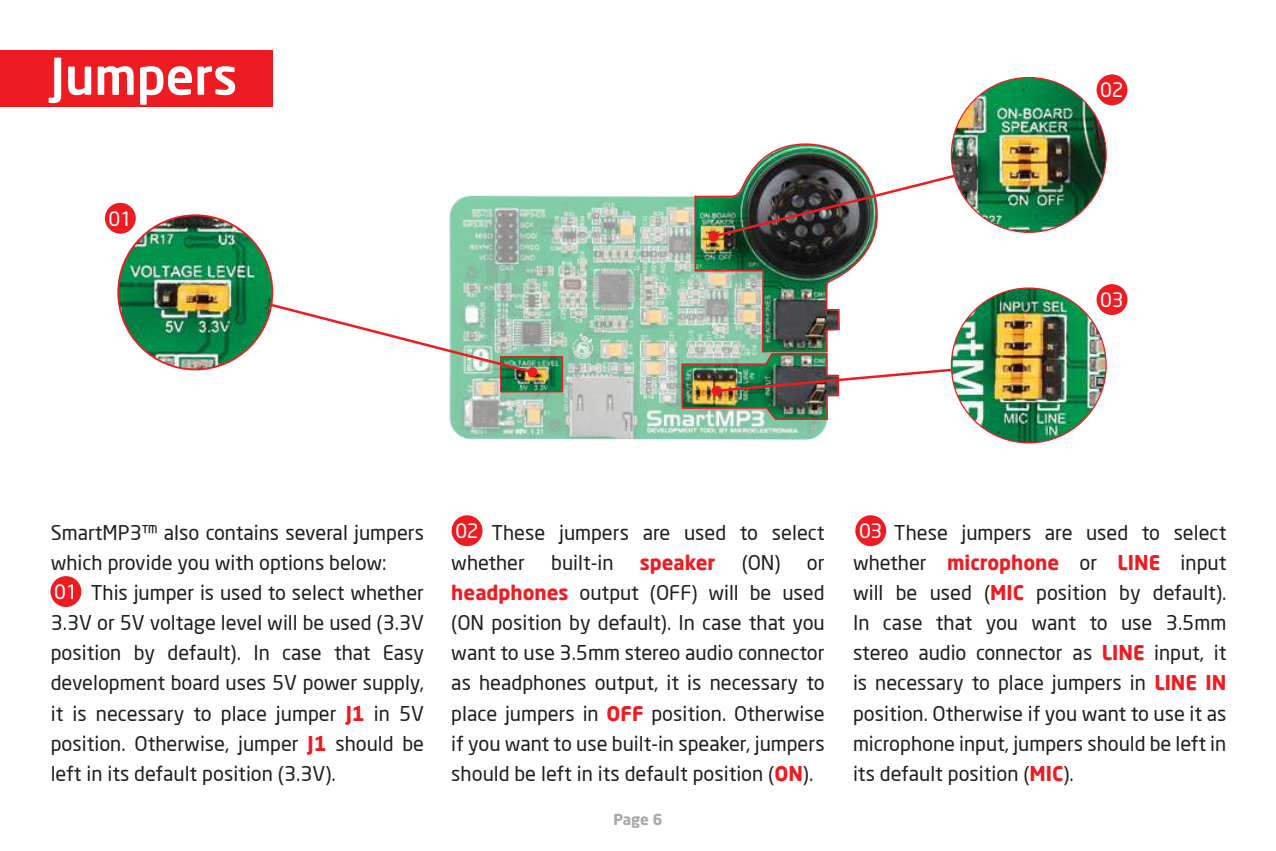
<style>
.page{position:relative;width:1276px;height:851px;background:#fff}
.page>*{position:absolute;margin:0;border:0;box-sizing:border-box;transform-origin:0 0}
.t1{font:500 50px "Neo Sans Pro";color:#fff}
.t2{font:20px/30px "Neo Sans Pro";color:#221e1f;text-align:justify}
.t3{font:700 20px "Neo Sans Pro";color:#ed1c23}
.t4{font:19.5px "Neo Sans";letter-spacing:-.02em;color:#fff}
.t5{font:700 15px "Neo Sans Pro";color:#a7a9ab}
.s1{font-weight:700;color:#ed1c23}
</style>
<div class="page">
<img style="left:449px;top:195px;width:379px;height:245px">
<img style="left:693px;top:143px;width:181px;height:209px">
<img style="left:502px;top:358px;width:59px;height:32px">
<div style="left:500px;top:356px;width:63px;height:36px;border:1px solid #ed1c23"></div>
<img style="left:951px;top:77px;width:155px;height:155px;border-radius:77px">
<img style="left:118px;top:215px;width:154px;height:154px;border-radius:77px">
<img style="left:951px;top:288px;width:155px;height:155px;border-radius:77px">
<div style="left:0;top:50px;width:272px;height:56px;background:#ed1c23"></div>
<div style="left:855px;top:515px;width:31px;height:31px;background:#ed1c23;border-radius:50%"></div>
<div style="left:451px;top:515px;width:31px;height:31px;background:#ed1c23;border-radius:50%"></div>
<div style="left:50px;top:576px;width:31px;height:31px;background:#ed1c23;border-radius:50%"></div>
<svg style="left:269px;top:302px;width:266px;height:73px"></svg>
<div style="left:527px;top:367px;width:10px;height:10px;background:#ed1c23;border-radius:50%"></div>
<img style="left:680px;top:352px;width:274px;height:68px">
<div style="left:712px;top:386px;width:10px;height:10px;background:#ed1c23;border-radius:50%"></div>
<img style="left:710px;top:173px;width:247px;height:66px">
<div style="left:708px;top:231px;width:10px;height:10px;background:#ed1c23;border-radius:50%"></div>
<div style="left:105px;top:203px;width:31px;height:31px;background:#ed1c23;border-radius:50%"></div>
<div style="left:1096px;top:74px;width:31px;height:31px;background:#ed1c23;border-radius:50%"></div>
<div style="left:1096px;top:284px;width:31px;height:31px;background:#ed1c23;border-radius:50%"></div>
<h1 class="t1" style="left:50px;top:56px;width:188px">Jumpers</h1>
<p class="t4" style="left:109px;top:207px;width:25px">01</p>
<p class="t4" style="left:1100px;top:79px;width:25px">02</p>
<p class="t4" style="left:1100px;top:289px;width:25px">03</p>
<p class="t2" style="left:51px;top:519px;width:375px">SmartMP3™ also contains several jumpers which provide you with options below:</p>
<p class="t2" style="left:51px;top:579px;width:375px;text-indent:40px">This jumper is used to select whether 3.3V or 5V voltage level will be used (3.3V position by default). In case that Easy development board uses 5V power supply, it is necessary to place jumper <span class="s1">J1</span> in 5V position. Otherwise, jumper <span class="s1">J1</span> should be left in its default position (3.3V).</p>
<p class="t4" style="left:54px;top:580px;width:25px">01</p>
<p class="t4" style="left:455px;top:520px;width:25px">02</p>
<p class="t4" style="left:859px;top:520px;width:25px">03</p>
<p class="t2" style="left:451px;top:519px;width:375px;text-indent:40px">These jumpers are used to select whether</p>
<p class="t2" style="left:853px;top:519px;width:375px;text-indent:41px">These jumpers are used to select whether <span class="s1">microphone</span> or <span class="s1">LINE</span> input will be used (<span class="s1">MIC</span> position by default).<br>In case that you want to use 3.5mm stereo audio connector as <span class="s1">LINE</span> input, it is necessary to place jumpers in <span class="s1">LINE IN </span>position. Otherwise if you want to use it as microphone input, jumpers should be left in its default position (<span class="s1">MIC</span>).</p>
<p class="t2" style="left:551px;top:549px;width:64px">built-in</p>
<p class="t3" style="left:640px;top:555px;width:77px">speaker</p>
<p class="t2" style="left:741px;top:549px;width:41px">(ON)</p>
<p class="t2" style="left:451px;top:549px;width:375px;text-indent:355px">or <span class="s1">headphones</span> output (OFF) will be used (ON position by default). In case that you want to use 3.5mm stereo audio connector as headphones output, it is necessary to place jumpers in <span class="s1">OFF</span> position. Otherwise if you want to use built-in speaker, jumpers should be left in its default position (<span class="s1">ON</span>).</p>
<p class="t5" style="left:613px;top:813px;width:51px">Page 6</p>
</div>
